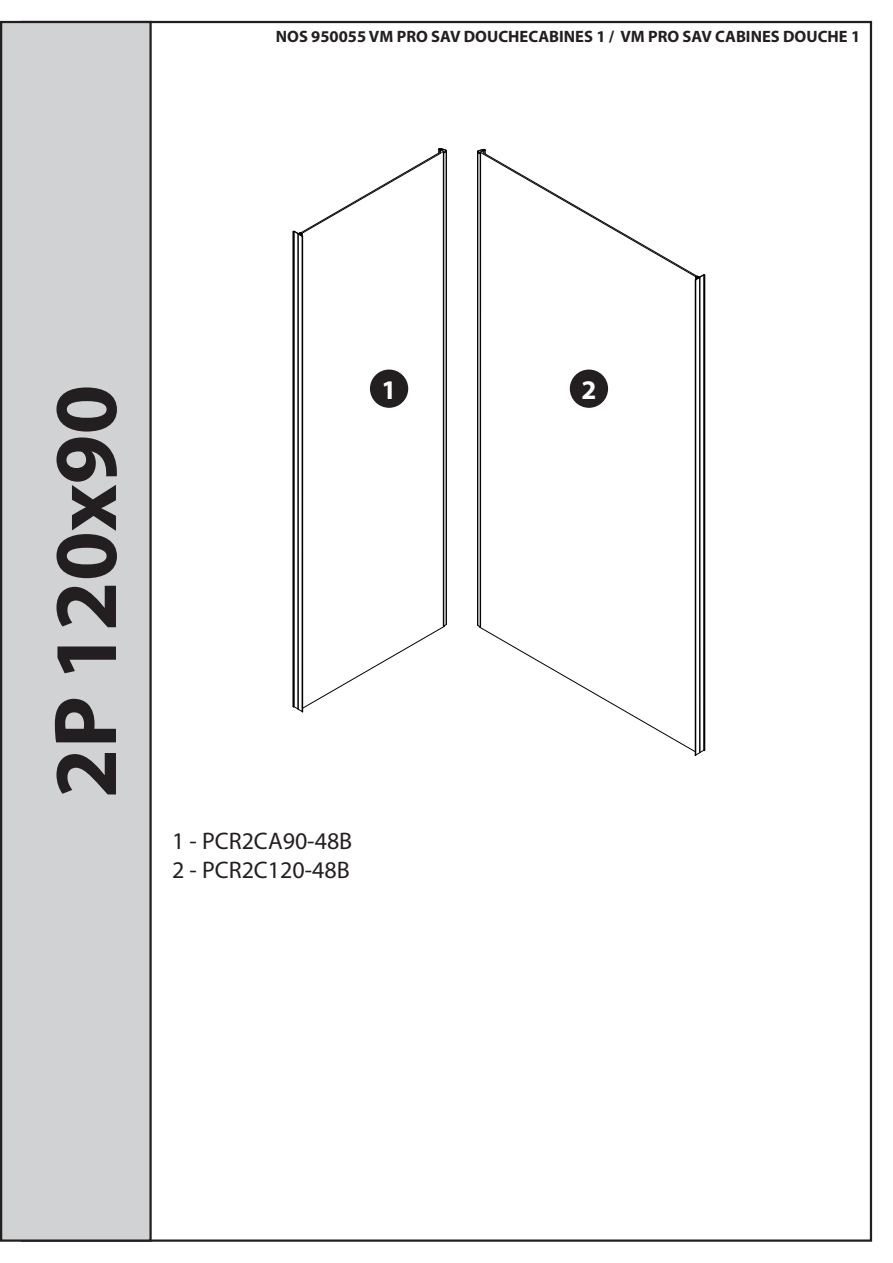
<style>
.page{position:relative;width:893px;height:1263px;background:#fff}
.page>*{position:absolute;margin:0;border:0;box-sizing:border-box;transform-origin:0 0}
.t1{font:700 90px "Myriad Pro";color:#231f20}
.t2{font:700 27px "Myriad Pro";color:#fff}
.t3{font:24px "Myriad Pro";color:#231f20}
.t4{font:700 16.5px "Myriad Pro";color:#231f20}
</style>
<div class="page">
<div style="left:1px;top:22px;width:150px;height:1218px;background:#d1d2d4"></div>
<div style="left:0;top:21px;width:152px;height:1221px;border:2px solid #231f20"></div>
<svg style="left:292px;top:148px;width:155px;height:565px"></svg>
<svg style="left:477px;top:148px;width:229px;height:608px"></svg>
<div style="left:371px;top:370px;width:36px;height:37px;background:#231f20;border-radius:50%"></div>
<div style="left:370px;top:369px;width:38px;height:39px;border:2px solid #231f20;border-radius:50%"></div>
<div style="left:571px;top:370px;width:36px;height:37px;background:#231f20;border-radius:50%"></div>
<div style="left:570px;top:369px;width:38px;height:39px;border:2px solid #231f20;border-radius:50%"></div>
<p class="t4" style="left:276px;top:26px;width:586px">NOS 950055 VM PRO SAV DOUCHECABINES 1 / VM PRO SAV CABINES DOUCHE 1</p>
<h1 class="t1" style="left:27px;top:798px;width:415px;rotate:-90deg">2P 120x90</h1>
<p class="t2" style="left:382px;top:372px;width:16px">1</p>
<p class="t2" style="left:581px;top:372px;width:16px">2</p>
<p class="t3" style="left:172px;top:826px;width:182px">1 - PCR2CA90-48B</p>
<p class="t3" style="left:172px;top:855px;width:179px">2 - PCR2C120-48B</p>
</div>
